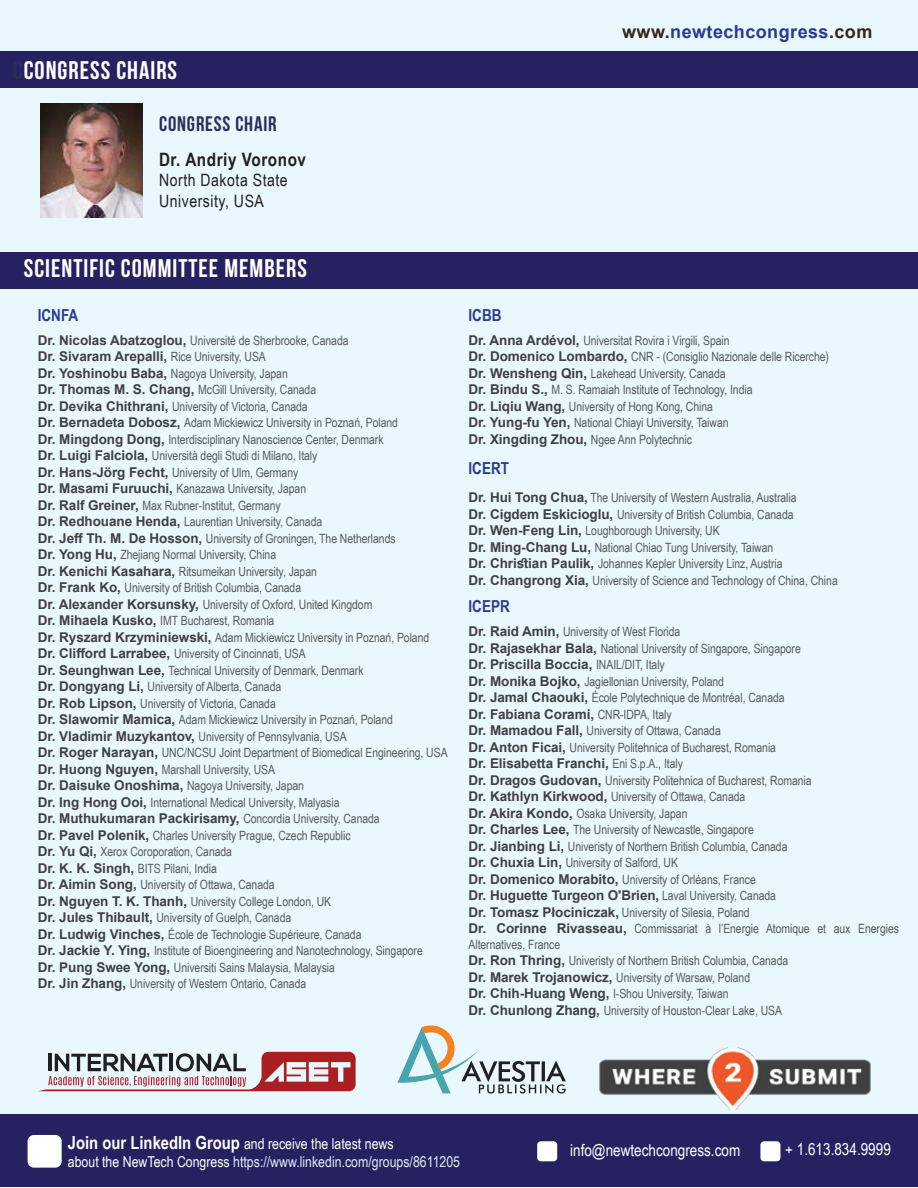
<style>
.page{position:relative;width:918px;height:1188px;background:#e9f7fe}
.page>*{position:absolute;margin:0;border:0;box-sizing:border-box;transform-origin:0 0}
.t1{font:700 25.5px "Bebas Neue";letter-spacing:.04em;color:#fff}
.t2{font:700 21px "Bebas Neue";letter-spacing:.04em;color:#27305b}
.t3{font:700 18.45px "Arial Narrow";letter-spacing:.03em;color:#231f20}
.t4{font:700 18px "Arial";letter-spacing:.025em;color:#2b3990}
.t5{font:17.1px/20.4px "Arial Narrow";letter-spacing:.03em;color:#231f20}
.t6{font:16.5px "Arial Narrow";color:#fff}
.t7{font:700 16.5px "Arial Narrow";color:#2b3990}
.t8{font:15px/18px "Arial Narrow";color:#fff}
.t9{font:700 15px "Arial Narrow";color:#fff}
.t10{font:700 13.5px "Arial";letter-spacing:-.005em;color:#414042}
.t11{font:12.75px/16.5px "Arial Narrow";letter-spacing:-.005em;color:#58595b}
.s1{color:#27305b}
.s2{font-family:"Arial";font-weight:700;font-size:13.5px;color:#414042}
.s3{font-family:"Arial Narrow";font-weight:400;font-size:12.75px;color:#58595b}
.s4{color:#3c2415}
.s5{font-weight:700;font-size:18px}
.s6{color:#deecf1}
</style>
<div class="page">
<svg style="left:397px;top:1025px;width:169px;height:69px"></svg>
<svg style="left:39px;top:1052px;width:317px;height:39px"></svg>
<div style="left:0;top:1114px;width:918px;height:73px;background:#262262"></div>
<div style="left:28px;top:1135px;width:34px;height:33px;background:#fff;border-radius:6px"></div>
<div style="left:537px;top:1141px;width:20px;height:20px;background:#fff;border-radius:4px"></div>
<div style="left:760px;top:1141px;width:20px;height:20px;background:#fff;border-radius:4px"></div>
<div style="left:0;top:252px;width:918px;height:37px;background:#262262"></div>
<img style="left:599px;top:1048px;width:272px;height:61px">
<div style="left:0;top:51px;width:918px;height:37px;background:#262262"></div>
<img style="left:40px;top:104px;width:102px;height:114px">
<h1 class="t1" style="left:13px;top:56px;width:166px"><span class="s1">C</span>CONGRESS CHAIRS</h1>
<h2 class="t2" style="left:159px;top:113px;width:119px">CONGRESS CHAIR</h2>
<h3 class="t3" style="left:159px;top:146px;width:149px">Dr. Andriy Voronov</h3>
<h3 class="t5" style="left:159px;top:170px;width:130px">North Dakota State<br>University, USA</h3>
<h1 class="t1" style="left:24px;top:255px;width:285px">SCIENTIFIC COMMITTEE MEMBERS</h1>
<p class="t7" style="left:38px;top:302px;width:42px">ICNFA</p>
<p class="t11" style="left:38px;top:331px;width:312px"><span class="s2">Dr. Nicolas Abatzoglou,</span> Université de Sherbrooke, Canada</p>
<p class="t10" style="left:38px;top:347px;width:230px">Dr. Sivaram Arepalli, <span class="s3">Rice University, USA</span></p>
<p class="t11" style="left:38px;top:364px;width:411px"><span class="s2">Dr. Yoshinobu Baba,</span> Nagoya University, Japan<br><span class="s2">Dr. Thomas M. S. Chang,</span> McGill University, Canada<br><span class="s2">Dr. Devika Chithrani,</span> University of Victoria, Canada<br><span class="s2">Dr. Bernadeta Dobosz,</span> Adam Mickiewicz University in Poznań, Poland<br><span class="s2">Dr. Mingdong Dong,</span> Interdisciplinary Nanoscience Center, Denmark<br><span class="s2">Dr. Luigi Falciola,</span> Università degli Studi di Milano, Italy<br><span class="s2">Dr. Hans-Jörg Fecht,</span> University of Ulm, Germany<br><span class="s2">Dr. Masami Furuuchi,</span> Kanazawa University, Japan<br><span class="s2">Dr. Ralf Greiner,</span> Max Rubner-Institut, Germany<br><span class="s2">Dr. Redhouane Henda,</span> Laurentian University, Canada<br><span class="s2">Dr. Jeff Th. M. De Hosson,</span> University of Groningen, The Netherlands<br><span class="s2">Dr. Yong Hu,</span> Zhejiang Normal University, China<br><span class="s2">Dr. Kenichi Kasahara,</span> Ritsumeikan University, Japan<br><span class="s2">Dr. Frank Ko,</span> University of British Columbia, Canada<br><span class="s2">Dr. Alexander Korsunsky,</span> University of Oxford, United Kingdom<br><span class="s2">Dr. Mihaela Kusko,</span> IMT Bucharest, Romania<br><span class="s2">Dr. Ryszard Krzyminiewski,</span> Adam Mickiewicz University in Poznań, Poland <span class="s2">Dr. Clifford Larrabee,</span> University of Cincinnati, USA<br><span class="s2">Dr. Seunghwan Lee,</span> Technical University of Denmark, Denmark<br><span class="s2">Dr. Dongyang Li,</span> University of Alberta, Canada<br><span class="s2">Dr. Rob Lipson,</span> University of Victoria, Canada<br><span class="s2">Dr. Slawomir Mamica,</span> Adam Mickiewicz University in Poznań, Poland<br><span class="s2">Dr. Vladimir Muzykantov,</span> University of Pennsylvania, USA<br><span class="s2">Dr. Roger Narayan,</span> UNC/NCSU Joint Department of Biomedical Engineering, USA <span class="s2">Dr. Huong Nguyen,</span> Marshall University, USA<br><span class="s2">Dr. Daisuke Onoshima,</span> Nagoya University, Japan<br><span class="s2">Dr. Ing Hong Ooi,</span> International Medical University, Malyasia</p>
<p class="t10" style="left:38px;top:809px;width:343px">Dr. Muthukumaran Packirisamy, <span class="s3">Concordia University, Canada</span></p>
<p class="t11" style="left:38px;top:826px;width:387px"><span class="s2">Dr. Pavel Polenik,</span> Charles University Prague, Czech Republic<br><span class="s2">Dr. Yu Qi,</span> Xerox Coroporation, Canada<br><span class="s2">Dr. K. K. Singh,</span> BITS Pilani, India<br><span class="s2">Dr. Aimin Song,</span> University of Ottawa, Canada<br><span class="s2">Dr. Nguyen T. K. Thanh,</span> University College London, UK<br><span class="s2">Dr. Jules Thibault,</span> University of Guelph, Canada<br><span class="s2">Dr. Ludwig Vinches,</span> École de Technologie Supérieure, Canada<br><span class="s2">Dr. Jackie Y. Ying,</span> Institute of Bioengineering and Nanotechnology, Singapore <span class="s2">Dr. Pung Swee Yong,</span> Universiti Sains Malaysia, Malaysia<br><span class="s2">Dr. Jin Zhang,</span> University of Western Ontario, Canada</p>
<h3 class="t4" style="left:622px;top:19px;width:252px"><span class="s4">www.</span>newtechcongress<span class="s4">.com</span></h3>
<p class="t7" style="left:469px;top:302px;width:35px">ICBB</p>
<p class="t11" style="left:469px;top:331px;width:362px"><span class="s2">Dr. Anna Ardévol,</span> Universitat Rovira i Virgili, Spain<br><span class="s2">Dr. Domenico Lombardo,</span> CNR - (Consiglio Nazionale delle Ricerche)<br><span class="s2">Dr. Wensheng Qin,</span> Lakehead University, Canada<br><span class="s2">Dr. Bindu S.,</span> M. S. Ramaiah Institute of Technology, India<br><span class="s2">Dr. Liqiu Wang,</span> University of Hong Kong, China<br><span class="s2">Dr. Yung-fu Yen,</span> National Chiayi University, Taiwan<br><span class="s2">Dr. Xingding Zhou,</span> Ngee Ann Polytechnic</p>
<p class="t7" style="left:469px;top:456px;width:42px">ICERT</p>
<p class="t11" style="left:469px;top:489px;width:371px"><span class="s2">Dr. Hui Tong Chua,</span> The University of Western Australia, Australia<br><span class="s2">Dr. Cigdem Eskicioglu,</span> University of British Columbia, Canada<br><span class="s2">Dr. Wen-Feng Lin,</span> Loughborough University, UK<br><span class="s2">Dr. Ming-Chang Lu,</span> National Chiao Tung University, Taiwan<br><span class="s2">Dr. Christian Paulik,</span> Johannes Kepler University Linz, Austria<br><span class="s2">Dr. Changrong Xia,</span> University of Science and Technology of China, China</p>
<p class="t7" style="left:469px;top:594px;width:43px">ICEPR</p>
<p class="t11" style="left:469px;top:623px;width:334px"><span class="s2">Dr. Raid Amin,</span> University of West Florida<br><span class="s2">Dr. Rajasekhar Bala,</span> National University of Singapore, Singapore</p>
<p class="t10" style="left:469px;top:655px;width:198px">Dr. Priscilla Boccia, <span class="s3">INAIL/DIT, Italy</span></p>
<p class="t11" style="left:469px;top:673px;width:318px"><span class="s2">Dr. Monika Bojko,</span> Jagiellonian University, Poland<br><span class="s2">Dr. Jamal Chaouki,</span> École Polytechnique de Montréal, Canada</p>
<p class="t10" style="left:469px;top:705px;width:205px">Dr. Fabiana Corami, <span class="s3">CNR-IDPA, Italy</span></p>
<p class="t11" style="left:469px;top:722px;width:309px"><span class="s2">Dr. Mamadou Fall,</span> University of Ottawa, Canada<br><span class="s2">Dr. Anton Ficai,</span> University Politehnica of Bucharest, Romania</p>
<p class="t10" style="left:469px;top:754px;width:216px">Dr. Elisabetta Franchi, <span class="s3">Eni S.p.A., Italy</span></p>
<p class="t11" style="left:469px;top:772px;width:345px"><span class="s2">Dr. Dragos Gudovan,</span> University Politehnica of Bucharest, Romania <span class="s2">Dr. Kathlyn Kirkwood,</span> University of Ottawa, Canada<br><span class="s2">Dr. Akira Kondo,</span> Osaka University, Japan<br><span class="s2">Dr. Charles Lee,</span> The University of Newcastle, Singapore<br><span class="s2">Dr. Jianbing Li,</span> Univeristy of Northern British Columbia, Canada<br><span class="s2">Dr. Chuxia Lin,</span> University of Salford, UK<br><span class="s2">Dr. Domenico Morabito,</span> University of Orléans, France</p>
<p class="t10" style="left:469px;top:886px;width:309px">Dr. Huguette Turgeon O'Brien, <span class="s3">Laval University, Canada</span></p>
<p class="t11" style="left:469px;top:904px;width:432px"><span class="s2">Dr. Tomasz Płociniczak,</span> University of Silesia, Poland<br><span class="s2">Dr. Corinne Rivasseau,</span> Commissariat à l’Energie Atomique et aux Energies</p>
<p class="t11" style="left:469px;top:936px;width:321px">Alternatives, France<br><span class="s2">Dr. Ron Thring,</span> Univeristy of Northern British Columbia, Canada <span class="s2">Dr. Marek Trojanowicz,</span> University of Warsaw, Poland<br><span class="s2">Dr. Chih-Huang Weng,</span> I-Shou University, Taiwan<br><span class="s2">Dr. Chunlong Zhang,</span> University of Houston-Clear Lake, USA</p>
<p class="t8" style="left:68px;top:1134px;width:394px"><span class="s5">Join our LinkedIn Group</span> and receive the latest news<br>about the NewTech Congress <span class="s6">https://www.linkedin.com/groups/8611205</span></p>
<p class="t9" style="left:27px;top:1131px;width:246px">https://www.linkedin.com/groups/8611205</p>
<p class="t6" style="left:570px;top:1139px;width:172px">info@newtechcongress.com</p>
<p class="t6" style="left:785px;top:1138px;width:107px">+ 1.613.834.9999</p>
</div>
